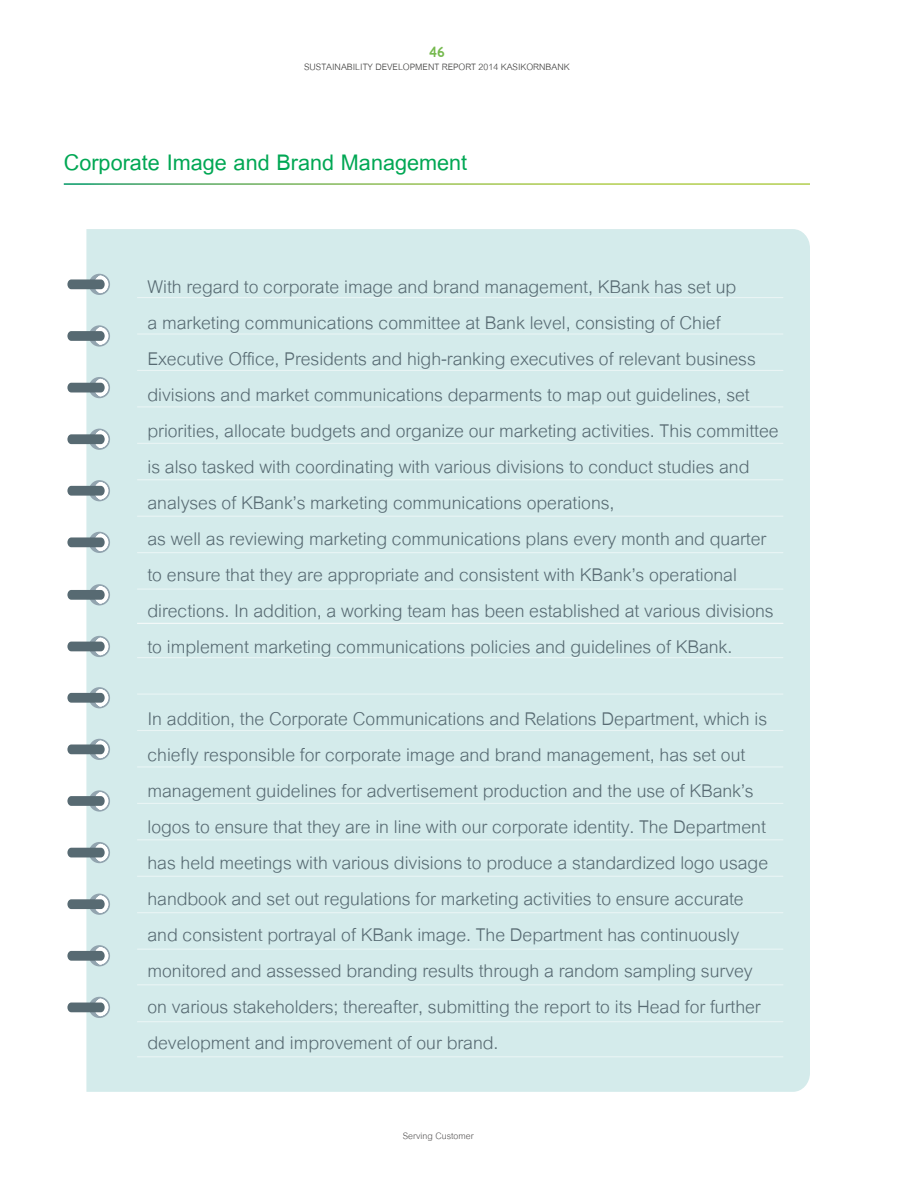
<style>
.page{position:relative;width:918px;height:1188px;background:#fff}
.page>*{position:absolute;margin:0;border:0;box-sizing:border-box;transform-origin:0 0}
.t1{font:700 33px "Cordia New";color:#00a754}
.t2{font:27px/36px "Cordia New";letter-spacing:-.005em;color:#576a72}
.t3{font:25.5px "K Bsirichana";color:#75b94e}
.t4{font:13.5px "Cordia New";color:#3c3c3b}
.t5{font:13.5px "Cordia New";color:#555454}
</style>
<div class="page">
<div style="left:86px;top:229px;width:724px;height:863px;background:#d4ebeb"></div>
<hr style="left:137px;top:297px;width:646px;height:1px;background:#fff">
<hr style="left:137px;top:333px;width:646px;height:2px;background:#fff">
<hr style="left:137px;top:370px;width:646px;height:1px;background:#fff">
<hr style="left:137px;top:406px;width:646px;height:1px;background:#fff">
<hr style="left:137px;top:443px;width:646px;height:1px;background:#fff">
<hr style="left:137px;top:479px;width:646px;height:1px;background:#fff">
<hr style="left:137px;top:516px;width:646px;height:1px;background:#fff">
<hr style="left:137px;top:552px;width:646px;height:1px;background:#fff">
<hr style="left:137px;top:589px;width:646px;height:1px;background:#fff">
<hr style="left:137px;top:623px;width:646px;height:1px;background:#fff">
<hr style="left:137px;top:657px;width:646px;height:1px;background:#fff">
<hr style="left:137px;top:694px;width:646px;height:1px;background:#fff">
<hr style="left:137px;top:730px;width:646px;height:1px;background:#fff">
<hr style="left:137px;top:766px;width:646px;height:2px;background:#fff">
<hr style="left:137px;top:803px;width:646px;height:1px;background:#fff">
<hr style="left:137px;top:839px;width:646px;height:1px;background:#fff">
<hr style="left:137px;top:876px;width:646px;height:1px;background:#fff">
<hr style="left:137px;top:912px;width:646px;height:1px;background:#fff">
<hr style="left:137px;top:949px;width:646px;height:1px;background:#fff">
<hr style="left:137px;top:984px;width:646px;height:1px;background:#fff">
<hr style="left:137px;top:1021px;width:646px;height:1px;background:#fff">
<hr style="left:137px;top:1056px;width:646px;height:1px;background:#fff">
<svg style="left:67px;top:274px;width:43px;height:21px"></svg>
<svg style="left:67px;top:325px;width:43px;height:22px"></svg>
<svg style="left:67px;top:377px;width:43px;height:21px"></svg>
<svg style="left:67px;top:429px;width:43px;height:21px"></svg>
<svg style="left:67px;top:480px;width:43px;height:21px"></svg>
<svg style="left:67px;top:532px;width:43px;height:21px"></svg>
<svg style="left:67px;top:584px;width:43px;height:21px"></svg>
<svg style="left:67px;top:636px;width:43px;height:21px"></svg>
<svg style="left:67px;top:687px;width:43px;height:21px"></svg>
<svg style="left:67px;top:739px;width:43px;height:21px"></svg>
<svg style="left:67px;top:790px;width:43px;height:22px"></svg>
<svg style="left:67px;top:842px;width:43px;height:21px"></svg>
<svg style="left:67px;top:894px;width:43px;height:21px"></svg>
<svg style="left:67px;top:945px;width:43px;height:21px"></svg>
<svg style="left:67px;top:997px;width:43px;height:21px"></svg>
<p class="t3" style="left:429px;top:33px;width:17px">46</p>
<p class="t4" style="left:304px;top:58px;width:267px">SUSTAINABILITY DEVELOPMENT REPORT 2014 KASIKORNBANK</p>
<p class="t1" style="left:64px;top:142px;width:405px">Corporate Image and Brand Management</p>
<p class="t2" style="left:147px;top:268px;width:633px">With regard to corporate image and brand management, KBank has set up<br>a marketing communications committee at Bank level, consisting of Chief Executive Office, Presidents and high-ranking executives of relevant business divisions and market communications deparments to map out guidelines, set priorities, allocate budgets and organize our marketing activities. This committee is also tasked with coordinating with various divisions to conduct studies and analyses of KBank’s marketing communications operations,<br>as well as reviewing marketing communications plans every month and quarter to ensure that they are appropriate and consistent with KBank’s operational directions. In addition, a working team has been established at various divisions to implement marketing communications policies and guidelines of KBank.</p>
<p class="t2" style="left:147px;top:700px;width:622px">In addition, the Corporate Communications and Relations Department, which is chiefly responsible for corporate image and brand management, has set out management guidelines for advertisement production and the use of KBank’s logos to ensure that they are in line with our corporate identity. The Department has held meetings with various divisions to produce a standardized logo usage handbook and set out regulations for marketing activities to ensure accurate and consistent portrayal of KBank image. The Department has continuously monitored and assessed branding results through a random sampling survey on various stakeholders; thereafter, submitting the report to its Head for further development and improvement of our brand.</p>
<p class="t5" style="left:403px;top:1127px;width:72px">Serving Customer</p>
</div>
